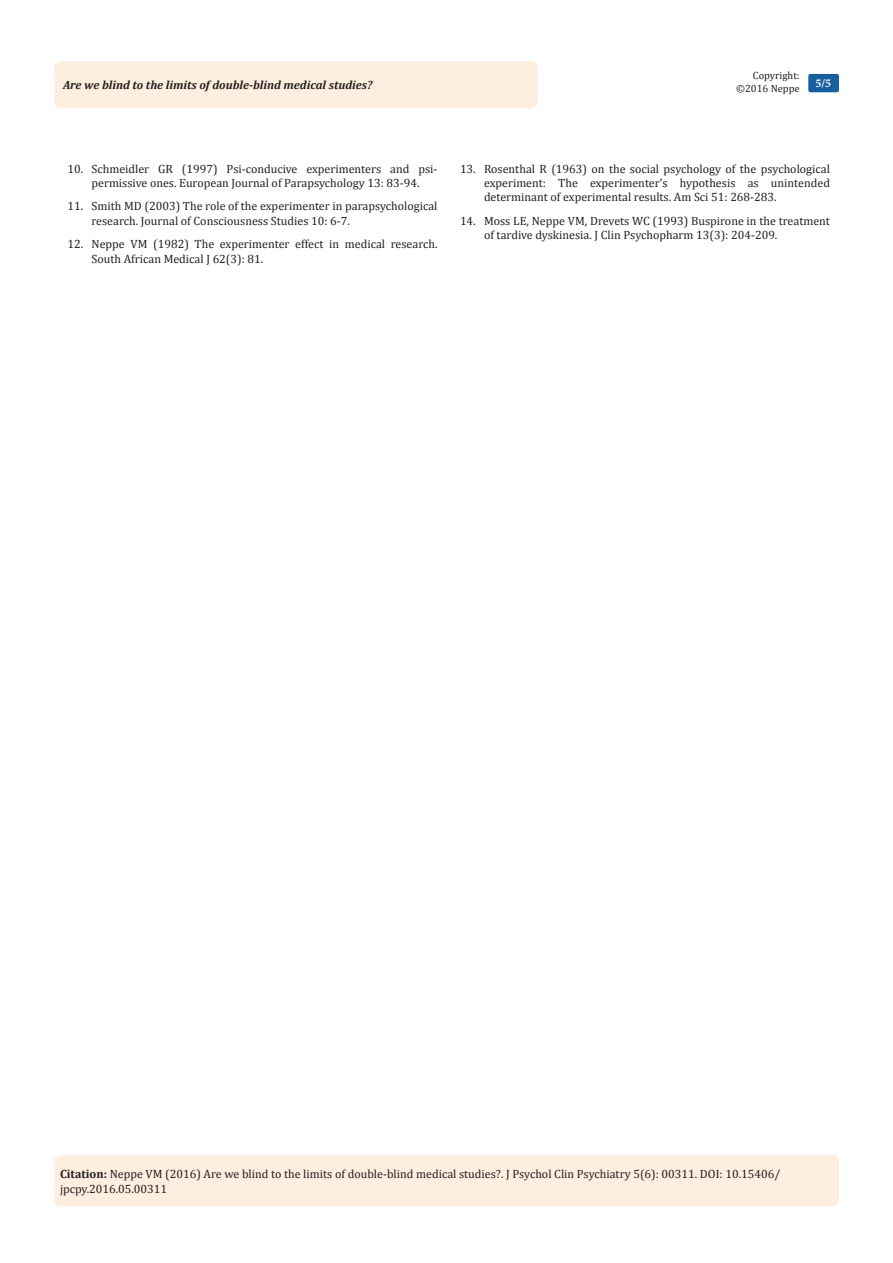
<style>
.page{position:relative;width:893px;height:1263px;background:#fff}
.page>*{position:absolute;margin:0;border:0;box-sizing:border-box;transform-origin:0 0}
.t1{font:12px/14.4px "Cambria";color:#231f20}
.t2{font:italic 700 12px "Cambria";color:#231f20}
.t3{font:700 12px "Minion Pro";color:#fff}
.t4{font:10.5px/12.6px "Cambria";color:#231f20;text-align:right}
.s1{font-weight:700}
</style>
<div class="page">
<div style="left:54px;top:61px;width:484px;height:47px;background:#feeee0;border-radius:8px"></div>
<div style="left:808px;top:74px;width:31px;height:18px;background:#18609d;border-radius:2px"></div>
<div style="left:54px;top:1155px;width:785px;height:51px;background:#feeee0;border-radius:7px"></div>
<p class="t4" style="left:736px;top:69px;width:65px">Copyright: ©2016 Neppe</p>
<p class="t2" style="left:63px;top:77px;width:311px">Are we blind to the limits of double-blind medical studies?</p>
<p class="t3" style="left:815px;top:75px;width:17px">5/5</p>
<p class="t1" style="left:68px;top:161px;width:371px;text-align:center">10. Schmeidler GR (1997) Psi-conducive experimenters and psi&shy;permissive ones. European Journal of Parapsychology 13: 83-94.</p>
<p class="t1" style="left:92px;top:199px;width:347px;text-indent:-24px">11. Smith MD (2003) The role of the experimenter in parapsychological research. Journal of Consciousness Studies 10: 6-7.</p>
<p class="t1" style="left:92px;top:237px;width:347px;text-indent:-24px">12. Neppe VM (1982) The experimenter effect in medical research.<br>South African Medical J 62(3): 81.</p>
<p class="t1" style="left:484px;top:161px;width:347px;text-align:justify;text-indent:-24px">13. Rosenthal R (1963) on the social psychology of the psychological experiment: The experimenter’s hypothesis as unintended determinant of experimental results. Am Sci 51: 268-283.</p>
<p class="t1" style="left:484px;top:213px;width:347px;text-indent:-24px">14. Moss LE, Neppe VM, Drevets WC (1993) Buspirone in the treatment of tardive dyskinesia. J Clin Psychopharm 13(3): 204-209.</p>
<p class="t1" style="left:60px;top:1167px;width:722px"><span class="s1">Citation:</span> Neppe VM (2016) Are we blind to the limits of double-blind medical studies?. J Psychol Clin Psychiatry 5(6): 00311. DOI: 10.15406/ jpcpy.2016.05.00311</p>
</div>
